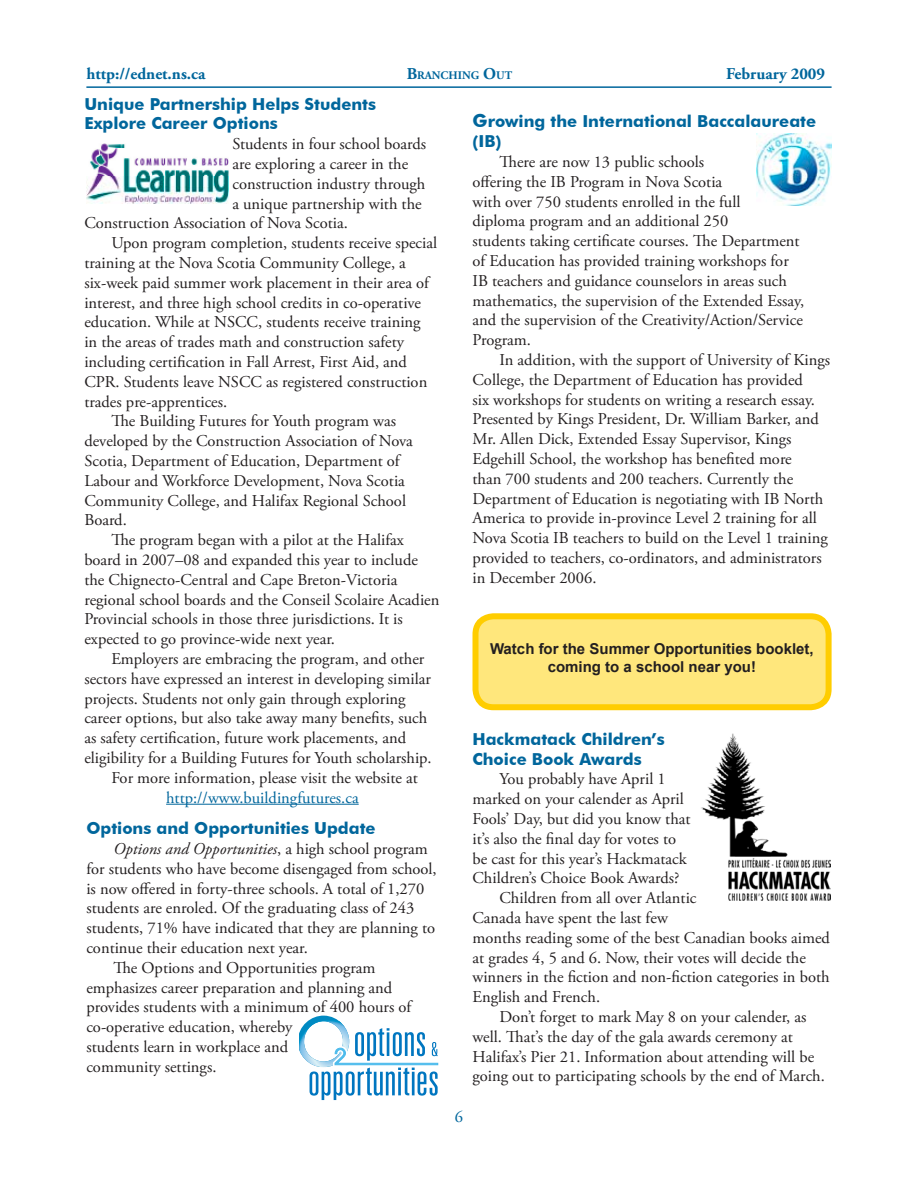
<style>
.page{position:relative;width:918px;height:1188px;background:#fff}
.page>*{position:absolute;margin:0;border:0;box-sizing:border-box;transform-origin:0 0}
.Body_text{font:16.5px/19.8px "Adobe Garamond Pro";color:#231f20}
.Headline_small{font:700 16.5px/19.8px "Futura BT";color:#00669c}
.Body_text-2{font:700 16.5px/19.8px "Futura BT";color:#00669c}
.t1{font:700 16.5px "Adobe Garamond Pro";color:#00669c}
.Body_text-3{font:16.5px "Adobe Garamond Pro";color:#00669c}
.box_text{font:700 15px/18px "Arial";color:#231f20;text-align:center}
.t2{font:700 11.55px "Adobe Garamond Pro";color:#00669c}
.s1{font-size:16.5px}
.s2{font-size:18px}
.s3{font-style:italic}
</style>
<div class="page">
<hr style="left:86px;top:86px;width:746px;height:2px;background:#00669c">
<img style="left:756px;top:134px;width:75px;height:72px">
<hr style="left:166px;top:804px;width:193px;height:1px;background:#00669c">
<img style="left:701px;top:733px;width:129px;height:167px">
<div style="left:476px;top:616px;width:353px;height:91px;background:#ffe77c;border-radius:18px"></div>
<div style="left:472px;top:613px;width:360px;height:97px;border:6px solid #ffcd00;border-radius:18px"></div>
<svg style="left:299px;top:1016px;width:140px;height:84px"></svg>
<img style="left:86px;top:143px;width:142px;height:61px">
<p class="t1" style="left:86px;top:64px;width:120px">http://ednet.ns.ca</p>
<p class="t2" style="left:407px;top:68px;width:107px"><span class="s1">B</span>ranching <span class="s1">O</span>ut</p>
<p class="t1" style="left:726px;top:64px;width:101px">February 2009</p>
<p class="Body_text-2" style="left:472px;top:112px;width:345px"><span class="s2">G</span>rowing the International Baccalaureate (IB)</p>
<p class="Body_text" style="left:472px;top:153px;width:333px;text-indent:27px">There are now 13 public schools<br>offering the IB Program in Nova Scotia<br>with over 750 students enrolled in the full<br>diploma program and an additional 250<br>students taking certificate courses. The Department of Education has provided training workshops for IB teachers and guidance counselors in areas such mathematics, the supervision of the Extended Essay, and the supervision of the Creativity/Action/Service Program.</p>
<p class="Body_text" style="left:472px;top:351px;width:359px;text-indent:27px">In addition, with the support of University of Kings College, the Department of Education has provided<br>six workshops for students on writing a research essay.<br>Presented by Kings President, Dr. William Barker, and Mr. Allen Dick, Extended Essay Supervisor, Kings Edgehill School, the workshop has benefited more<br>than 700 students and 200 teachers. Currently the Department of Education is negotiating with IB North America to provide in-province Level 2 training for all Nova Scotia IB teachers to build on the Level 1 training provided to teachers, co-ordinators, and administrators in December 2006.</p>
<p class="Headline_small" style="left:84px;top:94px;width:293px">Unique Partnership Helps Students<br>Explore Career Options</p>
<p class="Body_text" style="left:232px;top:135px;width:195px">Students in four school boards</p>
<p class="Body_text" style="left:232px;top:154px;width:177px">are exploring a career in the</p>
<p class="Body_text" style="left:232px;top:174px;width:194px">construction industry through</p>
<p class="Body_text" style="left:232px;top:194px;width:191px">a unique partnership with the</p>
<p class="Body_text" style="left:84px;top:214px;width:265px">Construction Association of Nova Scotia.</p>
<p class="Body_text" style="left:84px;top:234px;width:354px;text-indent:27px">Upon program completion, students receive special training at the Nova Scotia Community College, a six-week paid summer work placement in their area of interest, and three high school credits in co-operative education. While at NSCC, students receive training in the areas of trades math and construction safety including certification in Fall Arrest, First Aid, and CPR. Students leave NSCC as registered construction trades pre-apprentices.</p>
<p class="Body_text" style="left:84px;top:412px;width:330px;text-indent:27px">The Building Futures for Youth program was developed by the Construction Association of Nova Scotia, Department of Education, Department of Labour and Workforce Development, Nova Scotia Community College, and Halifax Regional School Board.</p>
<p class="Body_text" style="left:84px;top:531px;width:357px;text-indent:27px">The program began with a pilot at the Halifax board in 2007–08 and expanded this year to include the Chignecto-Central and Cape Breton-Victoria regional school boards and the Conseil Scolaire Acadien Provincial schools in those three jurisdictions. It is expected to go province-wide next year.</p>
<p class="Body_text" style="left:84px;top:649px;width:349px;text-indent:27px">Employers are embracing the program, and other sectors have expressed an interest in developing similar projects. Students not only gain through exploring career options, but also take away many benefits, such as safety certification, future work placements, and eligibility for a Building Futures for Youth scholarship.</p>
<p class="Body_text" style="left:111px;top:768px;width:308px">For more information, please visit the website at</p>
<p class="Body_text-3" style="left:166px;top:787px;width:194px">http://www.buildingfutures.ca</p>
<p class="box_text" style="left:490px;top:640px;width:325px">Watch for the Summer Opportunities booklet, coming to a school near you!</p>
<p class="Headline_small" style="left:472px;top:729px;width:194px">Hackmatack Children’s<br>Choice Book Awards</p>
<p class="Body_text" style="left:472px;top:770px;width:220px;text-indent:27px">You probably have April 1 marked on your calender as April<br>Fools’ Day, but did you know that it’s also the final day for votes to be cast for this year’s Hackmatack<br>Children’s Choice Book Awards?</p>
<p class="Body_text" style="left:472px;top:889px;width:359px;text-indent:27px">Children from all over Atlantic<br>Canada have spent the last few<br>months reading some of the best Canadian books aimed at grades 4, 5 and 6. Now, their votes will decide the winners in the fiction and non-fiction categories in both English and French.</p>
<p class="Body_text" style="left:472px;top:1007px;width:354px;text-indent:27px">Don’t forget to mark May 8 on your calender, as well. That’s the day of the gala awards ceremony at Halifax’s Pier 21. Information about attending will be going out to participating schools by the end of March.</p>
<p class="Headline_small" style="left:86px;top:818px;width:291px">Options and Opportunities Update</p>
<p class="Body_text" style="left:86px;top:839px;width:352px;text-indent:27px"><span class="s3">Options and Opportunities</span>, a high school program for students who have become disengaged from school, is now offered in forty-three schools. A total of 1,270 students are enroled. Of the graduating class of 243 students, 71% have indicated that they are planning to continue their education next year.</p>
<p class="Body_text" style="left:86px;top:958px;width:327px;text-indent:27px">The Options and Opportunities program emphasizes career preparation and planning and provides students with a minimum of 400 hours of co-operative education, whereby<br>students learn in workplace and<br>community settings.</p>
</div>
